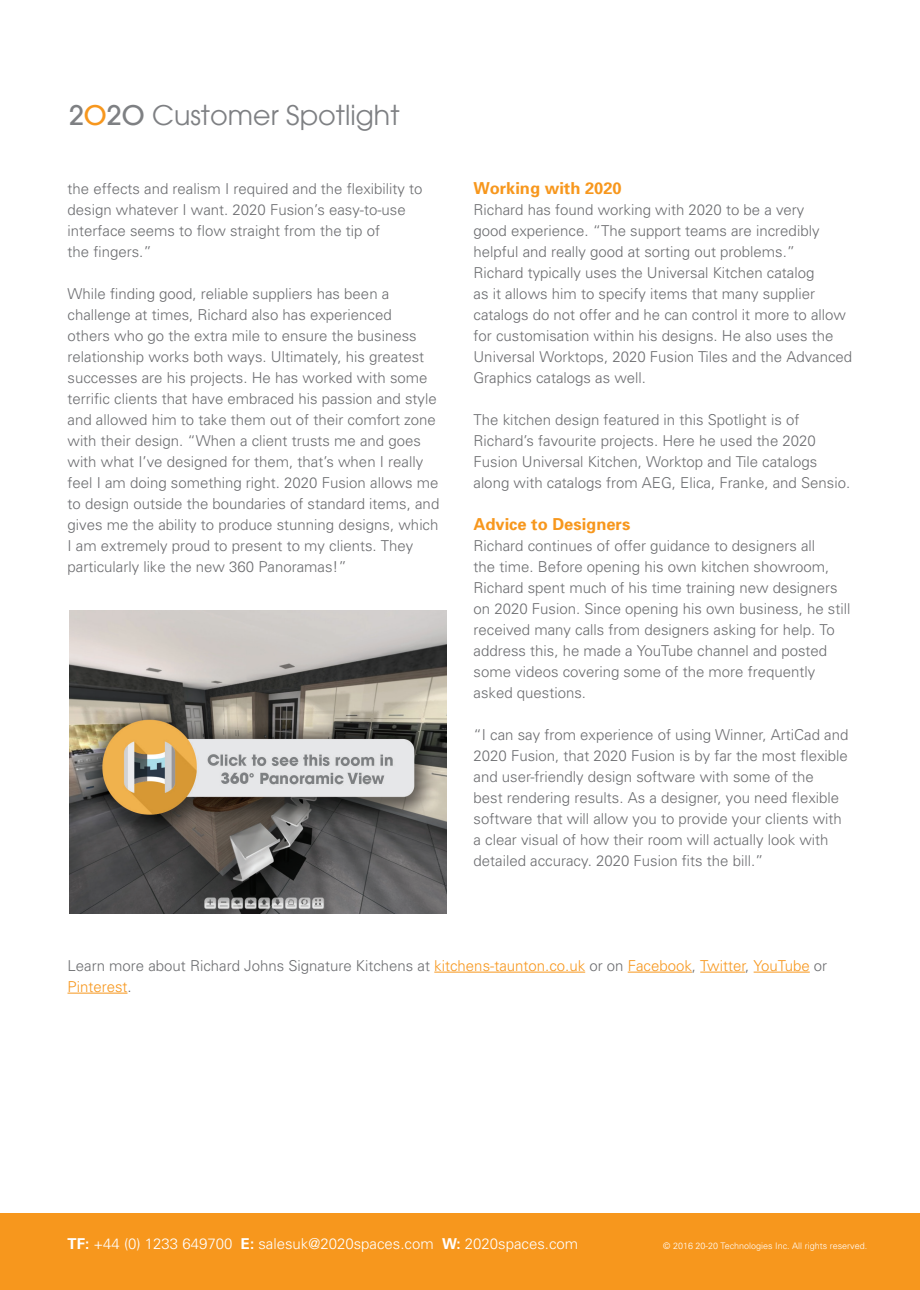
<style>
.page{position:relative;width:920px;height:1290px;background:#fff}
.page>*{position:absolute;margin:0;border:0;box-sizing:border-box;transform-origin:0 0}
.t1{font:27px "Avant Garde";color:#7e8083}
.t2{font:700 16.5px "Univers";color:#f7971d}
.t3{font:300 15px/21px "Univers";color:#6c6d70}
.t4{font:300 15px "Univers";color:#fff}
.t5{font:300 9px "Univers";color:#fff}
.s1{font-weight:500}
.s2{font-weight:500;color:#f7971d}
.s3{color:#f7971d}
.s4{font-weight:700}
</style>
<div class="page">
<div style="left:0;top:1213px;width:920px;height:77px;background:#f7971d"></div>
<img style="left:69px;top:611px;width:377px;height:302px">
<hr style="left:434px;top:972px;width:151px;height:1px;background:#f7971d">
<hr style="left:628px;top:972px;width:64px;height:1px;background:#f7971d">
<hr style="left:700px;top:972px;width:45px;height:1px;background:#f7971d">
<hr style="left:754px;top:972px;width:56px;height:1px;background:#f7971d">
<hr style="left:68px;top:993px;width:60px;height:1px;background:#f7971d">
<h1 class="t1" style="left:69px;top:99px;width:332px"><span class="s1">2</span><span class="s2">O</span><span class="s1">2O</span> Customer Spotlight</h1>
<p class="t3" style="left:68px;top:178px;width:357px">the effects and realism I required and the flexibility to design whatever I want. 2020 Fusion’s easy-to-use interface seems to flow straight from the tip of<br>the fingers.”</p>
<p class="t3" style="left:68px;top:283px;width:373px">While finding good, reliable suppliers has been a challenge at times, Richard also has experienced<br>others who go the extra mile to ensure the business relationship works both ways. Ultimately, his greatest successes are his projects. He has worked with some terrific clients that have embraced his passion and style and allowed him to take them out of their comfort zone with their design. “When a client trusts me and goes with what I’ve designed for them, that’s when I really feel I am doing something right. 2020 Fusion allows me to design outside the boundaries of standard items, and gives me the ability to produce stunning designs, which I am extremely proud to present to my clients. They particularly like the new 360 Panoramas!”</p>
<p class="t2" style="left:473px;top:178px;width:150px">Working with 2020</p>
<p class="t3" style="left:473px;top:199px;width:380px">Richard has found working with 2020 to be a very<br>good experience. “The support teams are incredibly helpful and really good at sorting out problems.”<br>Richard typically uses the Universal Kitchen catalog<br>as it allows him to specify items that many supplier catalogs do not offer and he can control it more to allow for customisation within his designs. He also uses the Universal Worktops, 2020 Fusion Tiles and the Advanced Graphics catalogs as well.</p>
<p class="t3" style="left:473px;top:409px;width:378px">The kitchen design featured in this Spotlight is of Richard’s favourite projects. Here he used the 2020<br>Fusion Universal Kitchen, Worktop and Tile catalogs along with catalogs from AEG, Elica, Franke, and Sensio.</p>
<p class="t2" style="left:473px;top:514px;width:158px">Advice to Designers</p>
<p class="t3" style="left:473px;top:535px;width:378px">Richard continues of offer guidance to designers all<br>the time. Before opening his own kitchen showroom, Richard spent much of his time training new designers on 2020 Fusion. Since opening his own business, he still received many calls from designers asking for help. To address this, he made a YouTube channel and posted some videos covering some of the more frequently asked questions.</p>
<p class="t3" style="left:473px;top:724px;width:376px">“I can say from experience of using Winner, ArtiCad and 2020 Fusion, that 2020 Fusion is by far the most flexible and user-friendly design software with some of the<br>best rendering results. As a designer, you need flexible software that will allow you to provide your clients with a clear visual of how their room will actually look with detailed accuracy. 2020 Fusion fits the bill.”</p>
<p class="t3" style="left:68px;top:955px;width:761px">Learn more about Richard Johns Signature Kitchens at <span class="s3">kitchens-taunton.co.uk</span> or on <span class="s3">Facebook</span>, <span class="s3">Twitter</span>, <span class="s3">YouTube</span> or<br><span class="s3">Pinterest</span>.</p>
<p class="t4" style="left:68px;top:1234px;width:512px"><span class="s4">TF:</span> +44 (0) 1233 649700 <span class="s4">E:</span> salesuk@2020spaces.com <span class="s4">W:</span> 2020spaces.com</p>
<p class="t5" style="left:663px;top:1240px;width:205px">© 2016 20-20 Technologies Inc. All rights reserved.</p>
</div>
